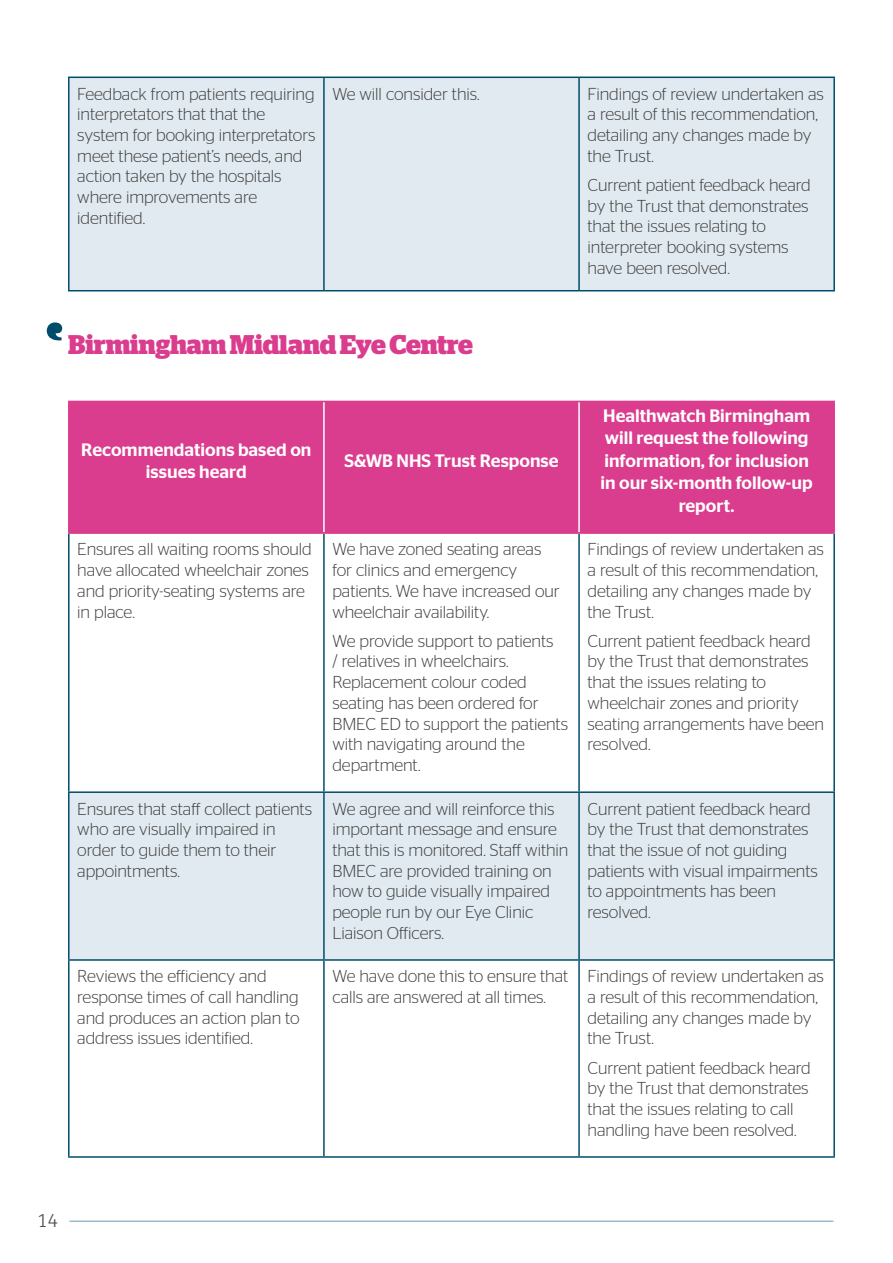
<style>
.page{position:relative;width:893px;height:1263px;background:#fff}
.page>*{position:absolute;margin:0;border:0;box-sizing:border-box;transform-origin:0 0}
.Sub_heading{font:700 27px "Stag";letter-spacing:-.005em;color:#db3d8e}
.Body_text{font:500 18px/22.5px "Stag Sans";color:#fff;text-align:center}
.t1{font:300 18px "FS Me Pro";color:#4b4b4a}
.Table_text{font:300 17.25px/20.7px "Stag Sans";letter-spacing:-.005em;color:#3d3d3c}
</style>
<div class="page">
<hr style="left:69px;top:1221px;width:764px;height:1px;background:#659db8">
<div style="left:70px;top:78px;width:763px;height:212px;background:#e1eaf1"></div>
<hr style="left:68px;top:77px;width:256px;height:1px;background:#004d6a">
<hr style="left:68px;top:78px;width:2px;height:212px;background:#004d6a">
<hr style="left:324px;top:77px;width:255px;height:1px;background:#004d6a">
<hr style="left:323px;top:78px;width:2px;height:212px;background:#004d6a">
<hr style="left:579px;top:77px;width:256px;height:1px;background:#004d6a">
<hr style="left:578px;top:78px;width:2px;height:212px;background:#004d6a">
<hr style="left:833px;top:78px;width:2px;height:212px;background:#004d6a">
<hr style="left:68px;top:290px;width:256px;height:1px;background:#004d6a">
<hr style="left:324px;top:290px;width:255px;height:1px;background:#004d6a">
<hr style="left:579px;top:290px;width:256px;height:1px;background:#004d6a">
<div style="left:70px;top:402px;width:763px;height:130px;background:#db3d8e"></div>
<div style="left:70px;top:793px;width:763px;height:166px;background:#e1eaf1"></div>
<hr style="left:323px;top:402px;width:2px;height:130px;background:#fff">
<hr style="left:578px;top:402px;width:2px;height:130px;background:#fff">
<hr style="left:68px;top:401px;width:256px;height:1px;background:#db3d8e">
<hr style="left:68px;top:402px;width:2px;height:130px;background:#db3d8e">
<hr style="left:324px;top:401px;width:255px;height:1px;background:#db3d8e">
<hr style="left:579px;top:401px;width:256px;height:1px;background:#db3d8e">
<hr style="left:833px;top:402px;width:2px;height:130px;background:#db3d8e">
<hr style="left:68px;top:534px;width:2px;height:257px;background:#004d6a">
<hr style="left:323px;top:534px;width:2px;height:257px;background:#004d6a">
<hr style="left:578px;top:534px;width:2px;height:257px;background:#004d6a">
<hr style="left:833px;top:534px;width:2px;height:257px;background:#004d6a">
<hr style="left:68px;top:791px;width:256px;height:2px;background:#004d6a">
<hr style="left:68px;top:793px;width:2px;height:166px;background:#004d6a">
<hr style="left:324px;top:791px;width:255px;height:2px;background:#004d6a">
<hr style="left:323px;top:793px;width:2px;height:166px;background:#004d6a">
<hr style="left:579px;top:791px;width:256px;height:2px;background:#004d6a">
<hr style="left:578px;top:793px;width:2px;height:166px;background:#004d6a">
<hr style="left:833px;top:793px;width:2px;height:166px;background:#004d6a">
<hr style="left:68px;top:959px;width:256px;height:2px;background:#004d6a">
<hr style="left:68px;top:961px;width:2px;height:195px;background:#004d6a">
<hr style="left:324px;top:959px;width:255px;height:2px;background:#004d6a">
<hr style="left:323px;top:961px;width:2px;height:195px;background:#004d6a">
<hr style="left:579px;top:959px;width:256px;height:2px;background:#004d6a">
<hr style="left:578px;top:961px;width:2px;height:195px;background:#004d6a">
<hr style="left:833px;top:961px;width:2px;height:195px;background:#004d6a">
<hr style="left:68px;top:1156px;width:256px;height:2px;background:#004d6a">
<hr style="left:324px;top:1156px;width:255px;height:2px;background:#004d6a">
<hr style="left:579px;top:1156px;width:256px;height:2px;background:#004d6a">
<hr style="left:68px;top:532px;width:256px;height:2px;background:#db3d8e">
<hr style="left:324px;top:532px;width:255px;height:2px;background:#db3d8e">
<hr style="left:579px;top:532px;width:256px;height:2px;background:#db3d8e">
<svg style="left:47px;top:322px;width:15px;height:18px"></svg>
<p class="Table_text" style="left:77px;top:83px;width:240px">Feedback from patients requiring interpretators that that the system for booking interpretators meet these patient’s needs, and action taken by the hospitals where improvements are identified.</p>
<p class="Table_text" style="left:332px;top:83px;width:149px">We will consider this.</p>
<p class="Table_text" style="left:588px;top:83px;width:238px">Findings of review undertaken as a result of this recommendation, detailing any changes made by the Trust.</p>
<p class="Table_text" style="left:588px;top:174px;width:225px">Current patient feedback heard by the Trust that demonstrates that the issues relating to interpreter booking systems have been resolved.</p>
<p class="Sub_heading" style="left:68px;top:329px;width:406px">Birmingham Midland Eye Centre</p>
<p class="Body_text" style="left:81px;top:438px;width:232px">Recommendations based on issues heard</p>
<p class="Body_text" style="left:344px;top:449px;width:216px">S&amp;WB NHS Trust Response</p>
<p class="Table_text" style="left:77px;top:539px;width:236px">Ensures all waiting rooms should have allocated wheelchair zones and priority-seating systems are in place.</p>
<p class="Table_text" style="left:332px;top:539px;width:229px">We have zoned seating areas for clinics and emergency patients. We have increased our wheelchair availability.</p>
<p class="Table_text" style="left:332px;top:630px;width:237px">We provide support to patients<br>/ relatives in wheelchairs.<br>Replacement colour coded seating has been ordered for<br>BMEC ED to support the patients with navigating around the department.</p>
<p class="Body_text" style="left:600px;top:404px;width:214px">Healthwatch Birmingham will request the following information, for inclusion in our six-month follow-up report.</p>
<p class="Table_text" style="left:588px;top:539px;width:238px">Findings of review undertaken as a result of this recommendation, detailing any changes made by the Trust.</p>
<p class="Table_text" style="left:588px;top:630px;width:238px">Current patient feedback heard by the Trust that demonstrates that the issues relating to wheelchair zones and priority seating arrangements have been resolved.</p>
<p class="Table_text" style="left:77px;top:798px;width:236px">Ensures that staff collect patients who are visually impaired in order to guide them to their appointments.</p>
<p class="Table_text" style="left:332px;top:798px;width:238px">We agree and will reinforce this important message and ensure that this is monitored. Staff within<br>BMEC are provided training on how to guide visually impaired people run by our Eye Clinic<br>Liaison Officers.</p>
<p class="Table_text" style="left:588px;top:798px;width:232px">Current patient feedback heard by the Trust that demonstrates that the issue of not guiding patients with visual impairments to appointments has been resolved.</p>
<p class="Table_text" style="left:77px;top:966px;width:224px">Reviews the efficiency and response times of call handling and produces an action plan to address issues identified.</p>
<p class="Table_text" style="left:332px;top:966px;width:237px">We have done this to ensure that calls are answered at all times.</p>
<p class="Table_text" style="left:588px;top:966px;width:238px">Findings of review undertaken as a result of this recommendation, detailing any changes made by the Trust.</p>
<p class="Table_text" style="left:588px;top:1057px;width:225px">Current patient feedback heard by the Trust that demonstrates that the issues relating to call handling have been resolved.</p>
<p class="t1" style="left:38px;top:1208px;width:22px">14</p>
</div>
